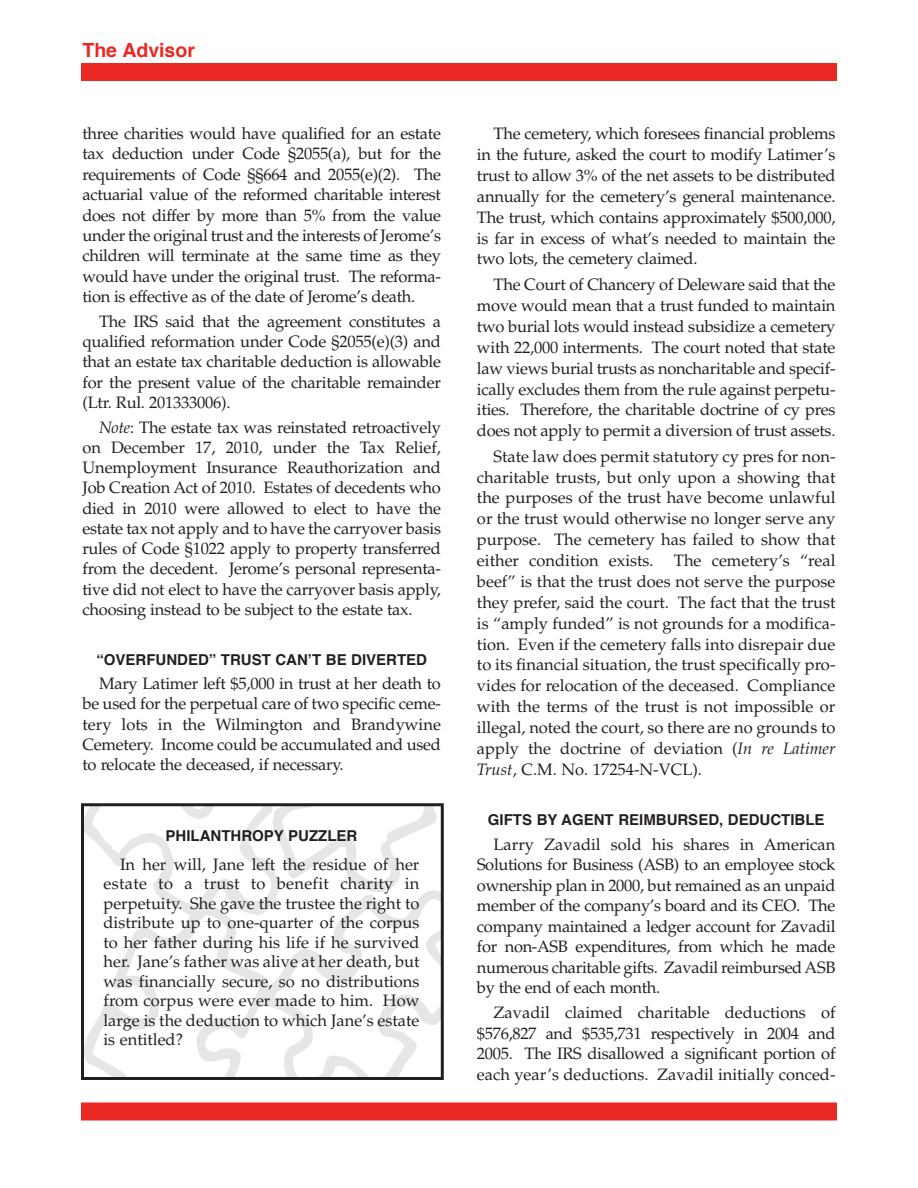
<style>
.page{position:relative;width:918px;height:1188px;background:#fff}
.page>*{position:absolute;margin:0;border:0;box-sizing:border-box;transform-origin:0 0}
.t1{font:700 19.5px "Helvetica";color:#ea2924}
.t2{font:16.5px/20.9px "Palatino";letter-spacing:-.015em;color:#231f20;text-align:justify}
.t3{font:700 15px "Helvetica";color:#231f20}
.s1{font-style:italic}
</style>
<div class="page">
<div style="left:81px;top:63px;width:756px;height:18px;background:#ea2924"></div>
<div style="left:81px;top:1102px;width:756px;height:18px;background:#ea2924"></div>
<svg style="left:85px;top:807px;width:355px;height:269px"></svg>
<div style="left:81px;top:803px;width:363px;height:277px;border:3px solid #231f20"></div>
<p class="t1" style="left:82px;top:42px;width:114px">The Advisor</p>
<p class="t2" style="left:82px;top:125px;width:360px;line-height:20.4px">three charities would have qualified for an estate tax deduction under Code §2055(a), but for the requirements of Code §§664 and 2055(e)(2). The actuarial value of the reformed charitable interest does not differ by more than 5% from the value under the original trust and the interests of Jerome’s children will terminate at the same time as they would have under the original trust. The reforma&shy;tion is effective as of the date of Jerome’s death.</p>
<p class="t2" style="left:82px;top:313px;width:360px;line-height:20.2px;text-indent:17px">The IRS said that the agreement constitutes a qualified reformation under Code §2055(e)(3) and that an estate tax charitable deduction is allowable for the present value of the charitable remainder (Ltr. Rul. 201333006).</p>
<p class="t2" style="left:82px;top:419px;width:360px;line-height:20.2px;text-indent:17px"><span class="s1">Note</span>: The estate tax was reinstated retroactively on December 17, 2010, under the Tax Relief, Unemployment Insurance Reauthorization and Job Creation Act of 2010. Estates of decedents who died in 2010 were allowed to elect to have the estate tax not apply and to have the carryover basis rules of Code §1022 apply to property transferred from the decedent. Jerome’s personal representa&shy;tive did not elect to have the carryover basis apply, choosing instead to be subject to the estate tax.</p>
<p class="t3" style="left:96px;top:653px;width:332px">“OVERFUNDED” TRUST CAN’T BE DIVERTED</p>
<p class="t2" style="left:82px;top:675px;width:360px;line-height:20.2px;text-indent:17px">Mary Latimer left $5,000 in trust at her death to be used for the perpetual care of two specific ceme&shy;tery lots in the Wilmington and Brandywine Cemetery. Income could be accumulated and used to relocate the deceased, if necessary.</p>
<p class="t3" style="left:166px;top:830px;width:193px">PHILANTHROPY PUZZLER</p>
<p class="t2" style="left:104px;top:856px;width:317px;line-height:19.5px;text-indent:17px">In her will, Jane left the residue of her estate to a trust to benefit charity in perpetuity. She gave the trustee the right to distribute up to one-quarter of the corpus to her father during his life if he survived her. Jane’s father was alive at her death, but was financially secure, so no distributions from corpus were ever made to him. How large is the deduction to which Jane’s estate is entitled?</p>
<p class="t2" style="left:477px;top:125px;width:360px;text-indent:17px">The cemetery, which foresees financial problems in the future, asked the court to modify Latimer’s trust to allow 3% of the net assets to be distributed annually for the cemetery’s general maintenance.<br>The trust, which contains approximately $500,000, is far in excess of what’s needed to maintain the two lots, the cemetery claimed.</p>
<p class="t2" style="left:477px;top:276px;width:360px;text-indent:17px">The Court of Chancery of Deleware said that the move would mean that a trust funded to maintain two burial lots would instead subsidize a cemetery with 22,000 interments. The court noted that state law views burial trusts as noncharitable and specif&shy;ically excludes them from the rule against perpetu&shy;ities. Therefore, the charitable doctrine of cy pres does not apply to permit a diversion of trust assets.</p>
<p class="t2" style="left:477px;top:448px;width:360px;text-indent:17px">State law does permit statutory cy pres for non&shy;charitable trusts, but only upon a showing that the purposes of the trust have become unlawful or the trust would otherwise no longer serve any purpose. The cemetery has failed to show that either condition exists. The cemetery’s “real beef” is that the trust does not serve the purpose they prefer, said the court. The fact that the trust is “amply funded” is not grounds for a modifica&shy;tion. Even if the cemetery falls into disrepair due to its financial situation, the trust specifically pro&shy;vides for relocation of the deceased. Compliance with the terms of the trust is not impossible or illegal, noted the court, so there are no grounds to apply the doctrine of deviation (<span class="s1">In re Latimer Trust</span>, C.M. No. 17254-N-VCL).</p>
<p class="t3" style="left:488px;top:813px;width:338px">GIFTS BY AGENT REIMBURSED, DEDUCTIBLE</p>
<p class="t2" style="left:477px;top:836px;width:360px;text-indent:17px">Larry Zavadil sold his shares in American Solutions for Business (ASB) to an employee stock ownership plan in 2000, but remained as an unpaid member of the company’s board and its CEO. The company maintained a ledger account for Zavadil for non-ASB expenditures, from which he made numerous charitable gifts. Zavadil reimbursed ASB by the end of each month.</p>
<p class="t2" style="left:477px;top:1004px;width:360px;text-indent:17px">Zavadil claimed charitable deductions of $576,827 and $535,731 respectively in 2004 and 2005. The IRS disallowed a significant portion of each year’s deductions. Zavadil initially conced-</p>
</div>
